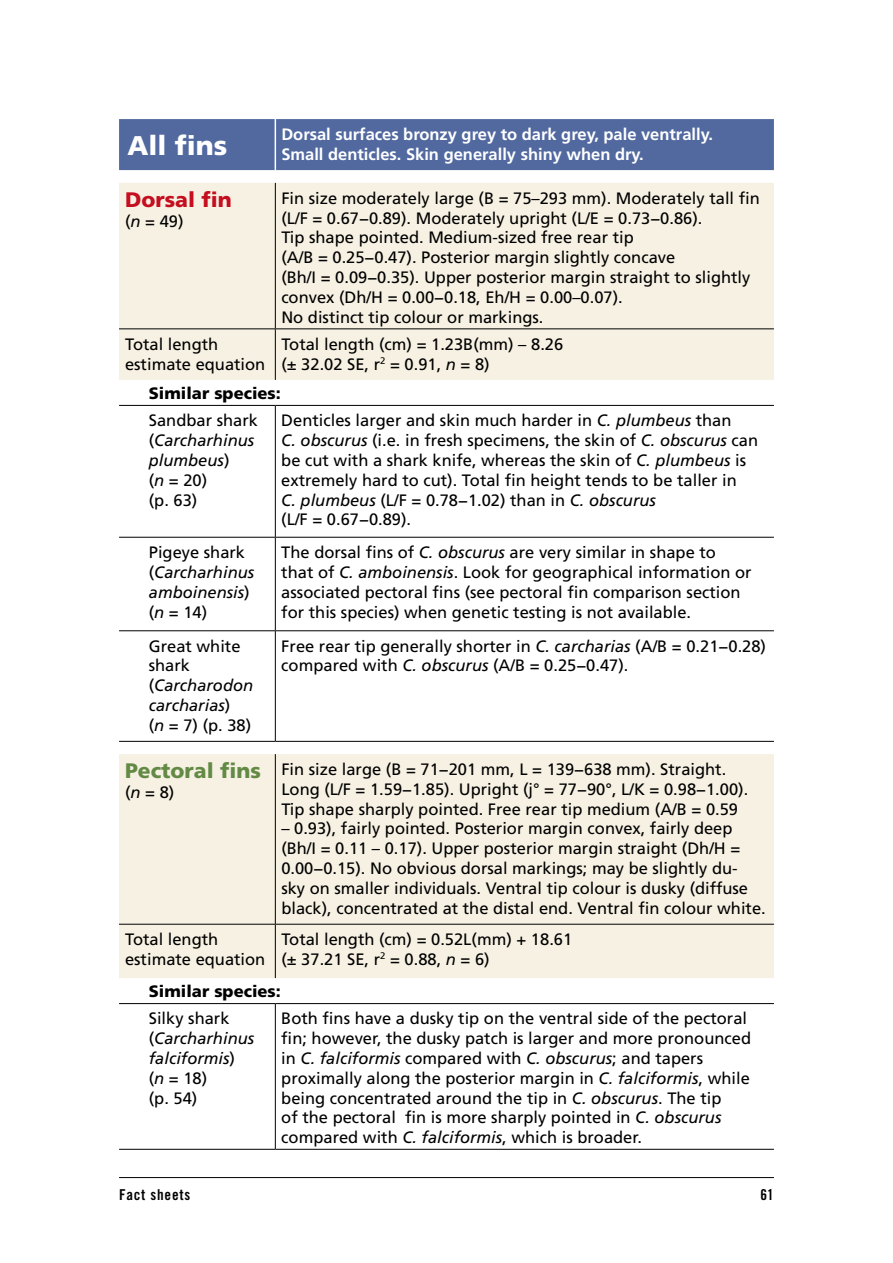
<style>
.page{position:relative;width:893px;height:1263px;background:#fff}
.page>*{position:absolute;margin:0;border:0;box-sizing:border-box;transform-origin:0 0}
.t1{font:900 27px "Frutiger LT Std";color:#fff}
.t2{font:900 21px "Frutiger LT Std";color:#638a45}
.t3{font:900 21px "Frutiger LT Std";color:#c50e1f}
.t4{font:16.5px/19.8px "Frutiger LT Std";color:#000}
.t5{font:700 16.5px/19.8px "Frutiger LT Std";color:#fff}
.t6{font:italic 16.5px/19.8px "Frutiger LT Std";color:#000}
.t7{font:900 16.5px "Frutiger LT Std";color:#000}
.t8{font:15px "Trade Gothic Bold Cond Twenty";letter-spacing:.05em;color:#000}
.s1{font-style:italic}
.s2{font-style:normal}
</style>
<div class="page">
<hr style="left:119px;top:1177px;width:655px;height:1px;background:#000">
<div style="left:119px;top:119px;width:655px;height:51px;background:#5269a0"></div>
<svg style="left:119px;top:183px;width:655px;height:795px;fill:#f6f1e3"></svg>
<hr style="left:119px;top:405px;width:156px;height:1px;background:#000">
<hr style="left:275px;top:405px;width:499px;height:1px;background:#000">
<hr style="left:119px;top:537px;width:156px;height:1px;background:#000">
<hr style="left:275px;top:537px;width:499px;height:1px;background:#000">
<hr style="left:119px;top:630px;width:156px;height:1px;background:#000">
<hr style="left:275px;top:630px;width:499px;height:1px;background:#000">
<hr style="left:119px;top:741px;width:156px;height:1px;background:#000">
<hr style="left:275px;top:741px;width:499px;height:1px;background:#000">
<hr style="left:119px;top:1003px;width:156px;height:1px;background:#000">
<hr style="left:275px;top:1003px;width:499px;height:1px;background:#000">
<hr style="left:275px;top:329px;width:1px;height:51px;background:#000">
<hr style="left:275px;top:406px;width:1px;height:131px;background:#000">
<hr style="left:275px;top:538px;width:1px;height:92px;background:#000">
<hr style="left:275px;top:631px;width:1px;height:110px;background:#000">
<hr style="left:275px;top:754px;width:1px;height:170px;background:#000">
<hr style="left:275px;top:924px;width:1px;height:54px;background:#000">
<hr style="left:275px;top:1004px;width:1px;height:145px;background:#000">
<hr style="left:275px;top:119px;width:1px;height:51px;background:#fff">
<hr style="left:275px;top:183px;width:1px;height:145px;background:#000">
<hr style="left:119px;top:924px;width:156px;height:1px;background:#000">
<hr style="left:275px;top:924px;width:499px;height:1px;background:#000">
<hr style="left:119px;top:328px;width:156px;height:1px;background:#000">
<hr style="left:275px;top:328px;width:499px;height:1px;background:#000">
<hr style="left:119px;top:1149px;width:156px;height:1px;background:#000">
<hr style="left:275px;top:1149px;width:499px;height:1px;background:#000">
<h1 class="t1" style="left:128px;top:129px;width:101px">All fins</h1>
<p class="t5" style="left:281px;top:124px;width:433px">Dorsal surfaces bronzy grey to dark grey, pale ventrally.<br>Small denticles. Skin generally shiny when dry.</p>
<p class="t3" style="left:125px;top:187px;width:108px">Dorsal fin</p>
<p class="t4" style="left:125px;top:211px;width:60px">(<span class="s1">n</span> = 49)</p>
<p class="t4" style="left:281px;top:188px;width:480px">Fin size moderately large (B = 75–293 mm). Moderately tall fin (L/F = 0.67−0.89). Moderately upright (L/E = 0.73−0.86).<br>Tip shape pointed. Medium-sized free rear tip<br>(A/B = 0.25−0.47). Posterior margin slightly concave<br>(Bh/I = 0.09−0.35). Upper posterior margin straight to slightly convex (Dh/H = 0.00−0.18, Eh/H = 0.00–0.07).<br>No distinct tip colour or markings.</p>
<p class="t4" style="left:125px;top:334px;width:142px">Total length estimate equation</p>
<p class="t4" style="left:281px;top:334px;width:283px">Total length (cm) = 1.23B(mm) – 8.26 (± 32.02 SE, r<sup>2</sup> = 0.91, <span class="s1">n</span> = 8)</p>
<p class="t7" style="left:149px;top:383px;width:134px">Similar species:</p>
<p class="t4" style="left:149px;top:411px;width:111px">Sandbar shark (<span class="s1">Carcharhinus plumbeus</span>)<br>(<span class="s1">n</span> = 20)<br>(p. 63)</p>
<p class="t4" style="left:281px;top:411px;width:478px">Denticles larger and skin much harder in <span class="s1">C. plumbeus</span> than<br><span class="s1">C. obscurus</span> (i.e. in fresh specimens, the skin of <span class="s1">C. obscurus</span> can be cut with a shark knife, whereas the skin of <span class="s1">C. plumbeus</span> is extremely hard to cut). Total fin height tends to be taller in<br><span class="s1">C. plumbeus</span> (L/F = 0.78−1.02) than in <span class="s1">C. obscurus<br></span>(L/F = 0.67−0.89).</p>
<p class="t6" style="left:149px;top:543px;width:107px"><span class="s2">Pigeye shark (</span>Carcharhinus amboinensis<span class="s2">) (</span>n <span class="s2">= 14)</span></p>
<p class="t4" style="left:281px;top:543px;width:472px">The dorsal fins of <span class="s1">C. obscurus</span> are very similar in shape to that of <span class="s1">C. amboinensis</span>. Look for geographical information or associated pectoral fins (see pectoral fin comparison section for this species) when genetic testing is not available.</p>
<p class="t4" style="left:149px;top:636px;width:106px">Great white shark (<span class="s1">Carcharodon carcharias</span>)<br>(<span class="s1">n</span> = 7) (p. 38)</p>
<p class="t4" style="left:281px;top:636px;width:486px">Free rear tip generally shorter in <span class="s1">C. carcharias</span> (A/B = 0.21−0.28) compared with <span class="s1">C. obscurus</span> (A/B = 0.25−0.47).</p>
<p class="t2" style="left:125px;top:758px;width:137px">Pectoral fins</p>
<p class="t4" style="left:125px;top:783px;width:51px">(<span class="s1">n</span> = 8)</p>
<p class="t4" style="left:281px;top:759px;width:468px">Fin size large (B = 71−201 mm, L = 139−638 mm). Straight.<br>Long (L/F = 1.59−1.85). Upright (j° = 77−90°, L/K = 0.98−1.00).<br>Tip shape sharply pointed. Free rear tip medium (A/B = 0.59</p>
<p class="t4" style="left:281px;top:819px;width:486px">– 0.93), fairly pointed. Posterior margin convex, fairly deep (Bh/I = 0.11 – 0.17). Upper posterior margin straight (Dh/H = 0.00−0.15). No obvious dorsal markings; may be slightly du-<br>sky on smaller individuals. Ventral tip colour is dusky (diffuse black), concentrated at the distal end. Ventral fin colour white.</p>
<p class="t4" style="left:125px;top:929px;width:142px">Total length estimate equation</p>
<p class="t4" style="left:281px;top:929px;width:292px">Total length (cm) = 0.52L(mm) + 18.61 (± 37.21 SE, r<sup>2</sup> = 0.88, <span class="s1">n</span> = 6)</p>
<p class="t7" style="left:149px;top:981px;width:134px">Similar species:</p>
<p class="t6" style="left:149px;top:1009px;width:107px"><span class="s2">Silky shark (</span>Carcharhinus falciformis<span class="s2">) (</span>n <span class="s2">= 18)<br>(p. 54)</span></p>
<p class="t4" style="left:281px;top:1009px;width:471px">Both fins have a dusky tip on the ventral side of the pectoral fin; however, the dusky patch is larger and more pronounced in <span class="s1">C. falciformis</span> compared with <span class="s1">C. obscurus</span>; and tapers proximally along the posterior margin in <span class="s1">C. falciformis</span>, while being concentrated around the tip in <span class="s1">C. obscurus</span>. The tip<br>of the pectoral fin is more sharply pointed in <span class="s1">C. obscurus </span>compared with <span class="s1">C. falciformis</span>, which is broader.</p>
<p class="t8" style="left:119px;top:1185px;width:73px">Fact sheets</p>
<p class="t8" style="left:761px;top:1185px;width:15px">61</p>
</div>
